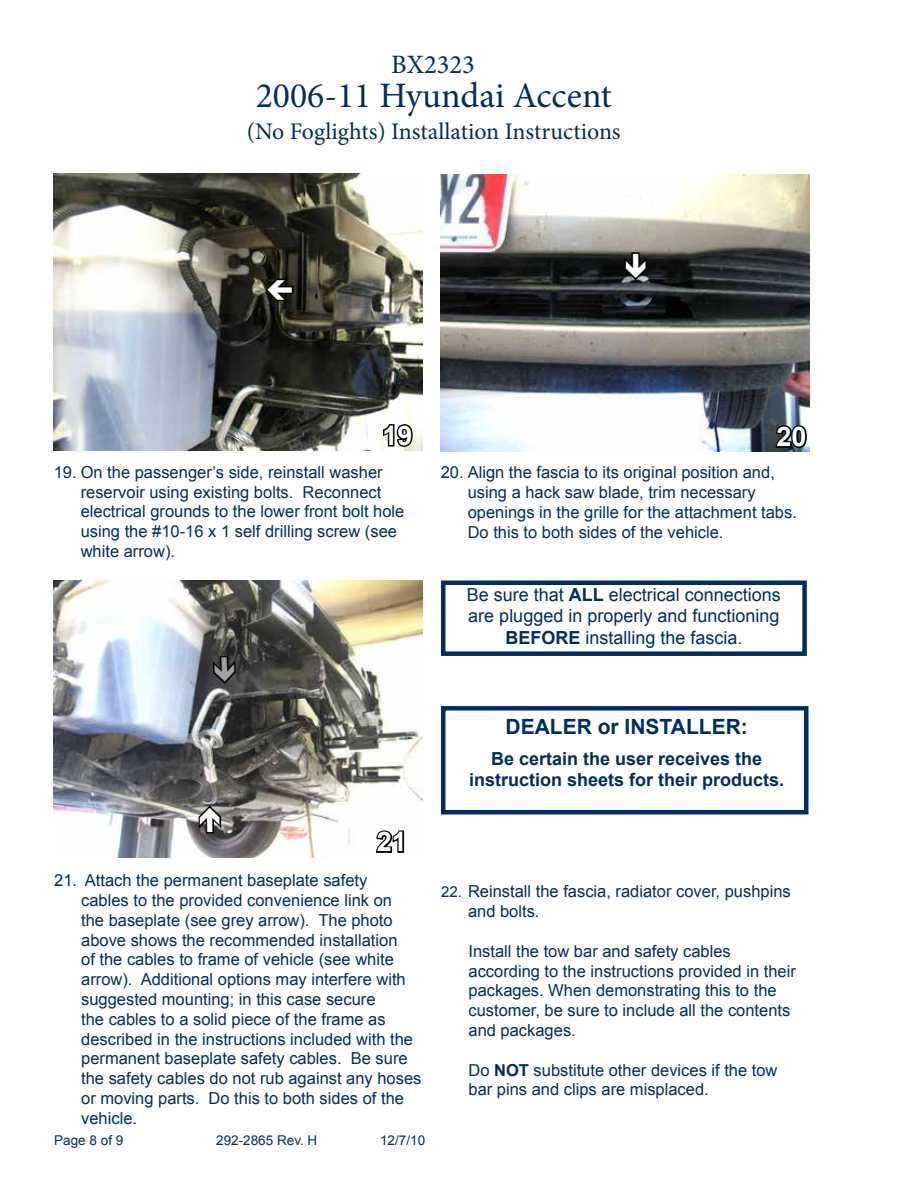
<style>
.page{position:relative;width:918px;height:1188px;background:#fff}
.page>*{position:absolute;margin:0;border:0;box-sizing:border-box;transform-origin:0 0}
.t1{font:35.7px "Minion Pro";color:#002d62}
.t2{font:700 27px "Arial";color:#fff}
.t3{font:26.55px "Minion Pro";color:#002d62}
.t4{font:23.85px "Minion Pro";color:#002d62}
.t5{font:700 21px "Arial";color:#002d62}
.t6{font:18px/21.6px "Arial";color:#002d62;text-align:center}
.t7{font:700 18px/21.6px "Arial";color:#002d62;text-align:center}
.t8{font:16.5px/19.8px "Arial";color:#002d62}
.t9{font:13.5px "Arial";color:#002d62}
.s1{font-weight:700}
.s2{font-size:15px}
</style>
<div class="page">
<img style="left:54px;top:174px;width:369px;height:277px">
<img style="left:441px;top:174px;width:369px;height:277px">
<svg style="left:382px;top:422px;width:33px;height:26px"></svg>
<svg style="left:774px;top:423px;width:35px;height:27px"></svg>
<div style="left:441px;top:580px;width:366px;height:76px;border:4px solid #002d62"></div>
<div style="left:441px;top:706px;width:367px;height:108px;border:4px solid #002d62"></div>
<img style="left:53px;top:580px;width:369px;height:277px">
<svg style="left:374px;top:828px;width:32px;height:26px"></svg>
<svg style="left:264px;top:276px;width:31px;height:28px"></svg>
<svg style="left:211px;top:654px;width:28px;height:32px"></svg>
<svg style="left:196px;top:803px;width:28px;height:32px"></svg>
<svg style="left:622px;top:251px;width:28px;height:31px"></svg>
<h3 class="t3" style="left:391px;top:47px;width:85px">BX2323</h3>
<h1 class="t1" style="left:256px;top:72px;width:358px">2006-11 Hyundai Accent</h1>
<h3 class="t4" style="left:247px;top:115px;width:375px">(No Foglights) Installation Instructions</h3>
<h2 class="t2" style="left:382px;top:418px;width:32px">19</h2>
<h2 class="t2" style="left:777px;top:419px;width:32px">20</h2>
<p class="t8" style="left:81px;top:462px;width:325px;text-indent:-27px">19. On the passenger’s side, reinstall washer reservoir using existing bolts. Reconnect electrical grounds to the lower front bolt hole using the #10-16 x 1 self drilling screw (see white arrow).</p>
<p class="t8" style="left:468px;top:463px;width:331px;text-indent:-27px">20. Align the fascia to its original position and, using a hack saw blade, trim necessary openings in the grille for the attachment tabs.<br>Do this to both sides of the vehicle.</p>
<p class="t6" style="left:467px;top:584px;width:316px">Be sure that <span class="s1">ALL</span> electrical connections are plugged in properly and functioning<br><span class="s1">BEFORE</span> installing the fascia.</p>
<h2 class="t2" style="left:377px;top:824px;width:32px">21</h2>
<p class="t8" style="left:81px;top:871px;width:342px;text-indent:-27px">21. Attach the permanent baseplate safety<br>cables to the provided convenience link on<br>the baseplate (see grey arrow). The photo above shows the recommended installation<br>of the cables to frame of vehicle (see white arrow). Additional options may interfere with suggested mounting; in this case secure<br>the cables to a solid piece of the frame as described in the instructions included with the permanent baseplate safety cables. Be sure the safety cables do not rub against any hoses or moving parts. Do this to both sides of the vehicle.</p>
<p class="t9" style="left:54px;top:1131px;width:71px">Page 8 of 9</p>
<p class="t9" style="left:216px;top:1131px;width:103px">292-2865 Rev. H</p>
<p class="t9" style="left:380px;top:1131px;width:47px">12/7/10</p>
<p class="t5" style="left:506px;top:713px;width:244px">DEALER or INSTALLER:</p>
<p class="t7" style="left:469px;top:748px;width:317px">Be certain the user receives the instruction sheets for their products.</p>
<p class="t8" style="left:468px;top:882px;width:324px;text-indent:-27px"><span class="s2">22.</span> Reinstall the fascia, radiator cover, pushpins and bolts.</p>
<p class="t8" style="left:469px;top:941px;width:329px">Install the tow bar and safety cables according to the instructions provided in their packages. When demonstrating this to the customer, be sure to include all the contents and packages.</p>
<p class="t8" style="left:469px;top:1060px;width:311px">Do <span class="s1">NOT</span> substitute other devices if the tow bar pins and clips are misplaced.</p>
</div>
